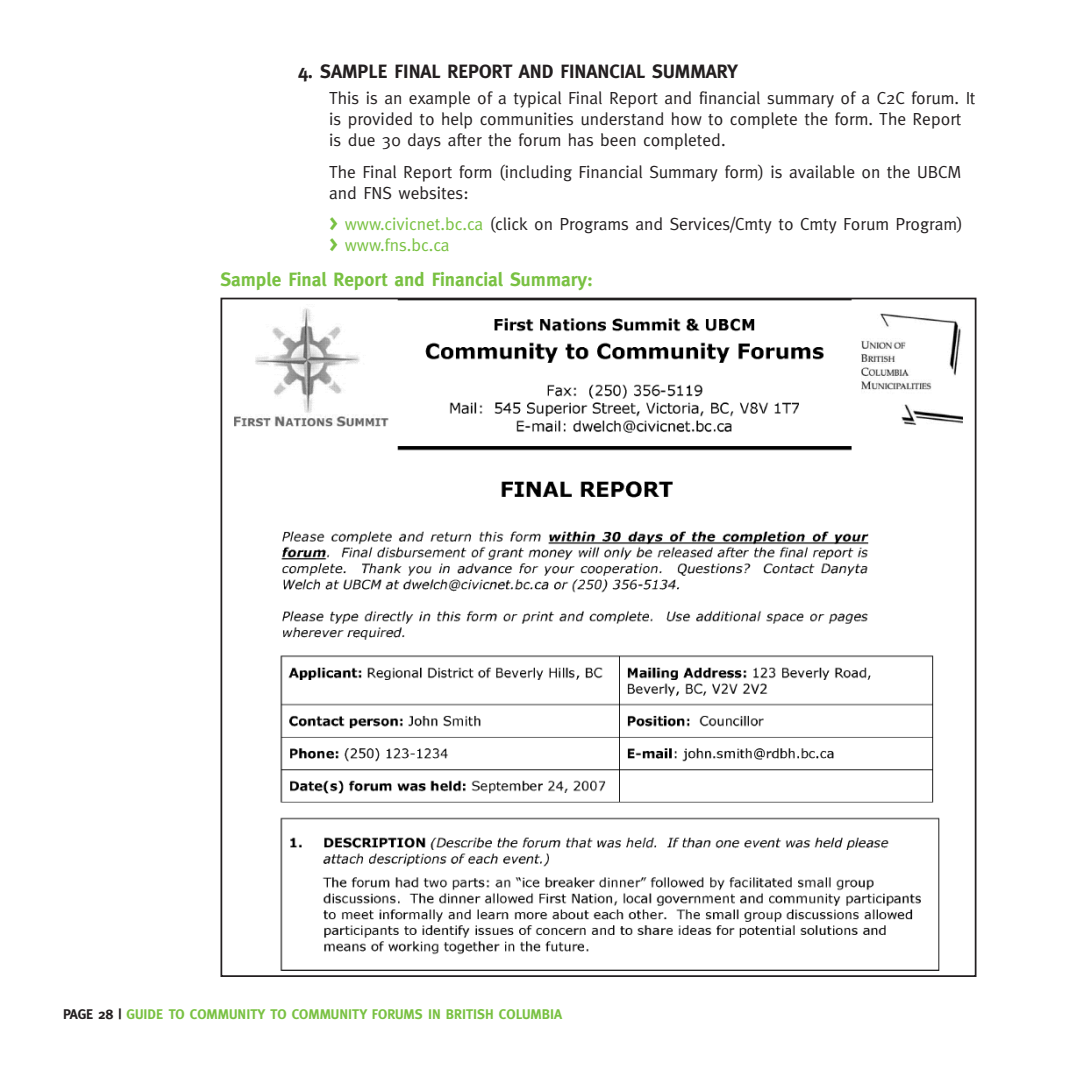
<style>
.page{position:relative;width:1071px;height:1071px;background:#fff}
.page>*{position:absolute;margin:0;border:0;box-sizing:border-box;transform-origin:0 0}
.t1{font:700 19.25px "Meta";color:#231f20}
.t2{font:700 19.25px "Meta";color:#79c142}
.t3{font:17.5px/21px "Meta";color:#231f20}
.t4{font:700 14px "Meta";color:#79c142}
.s1{font-weight:700;font-size:21px;color:#79c142}
.s2{color:#79c142}
.s3{color:#231f20}
</style>
<div class="page">
<img style="left:234px;top:308px;width:729px;height:663px">
<p class="t1" style="left:298px;top:60px;width:442px">4. SAMPLE FINAL REPORT AND FINANCIAL SUMMARY</p>
<p class="t3" style="left:329px;top:88px;width:648px">This is an example of a typical Final Report and financial summary of a C2C forum. It is provided to help communities understand how to complete the form. The Report is due 30 days after the forum has been completed.</p>
<p class="t3" style="left:329px;top:161px;width:633px">The Final Report form (including Financial Summary form) is available on the UBCM and FNS websites:</p>
<p class="t3" style="left:329px;top:214px;width:635px"><span class="s1">&gt;</span> <span class="s2">www.civicnet.bc.ca</span> (click on Programs and Services/Cmty to Cmty Forum Program) <span class="s1">&gt;</span> <span class="s2">www.fns.bc.ca</span></p>
<p class="t2" style="left:220px;top:268px;width:374px">Sample Final Report and Financial Summary:</p>
<p class="t4" style="left:63px;top:1006px;width:501px"><span class="s3">PAGE 28 |</span> GUIDE TO COMMUNITY TO COMMUNITY FORUMS IN BRITISH COLUMBIA</p>
</div>
